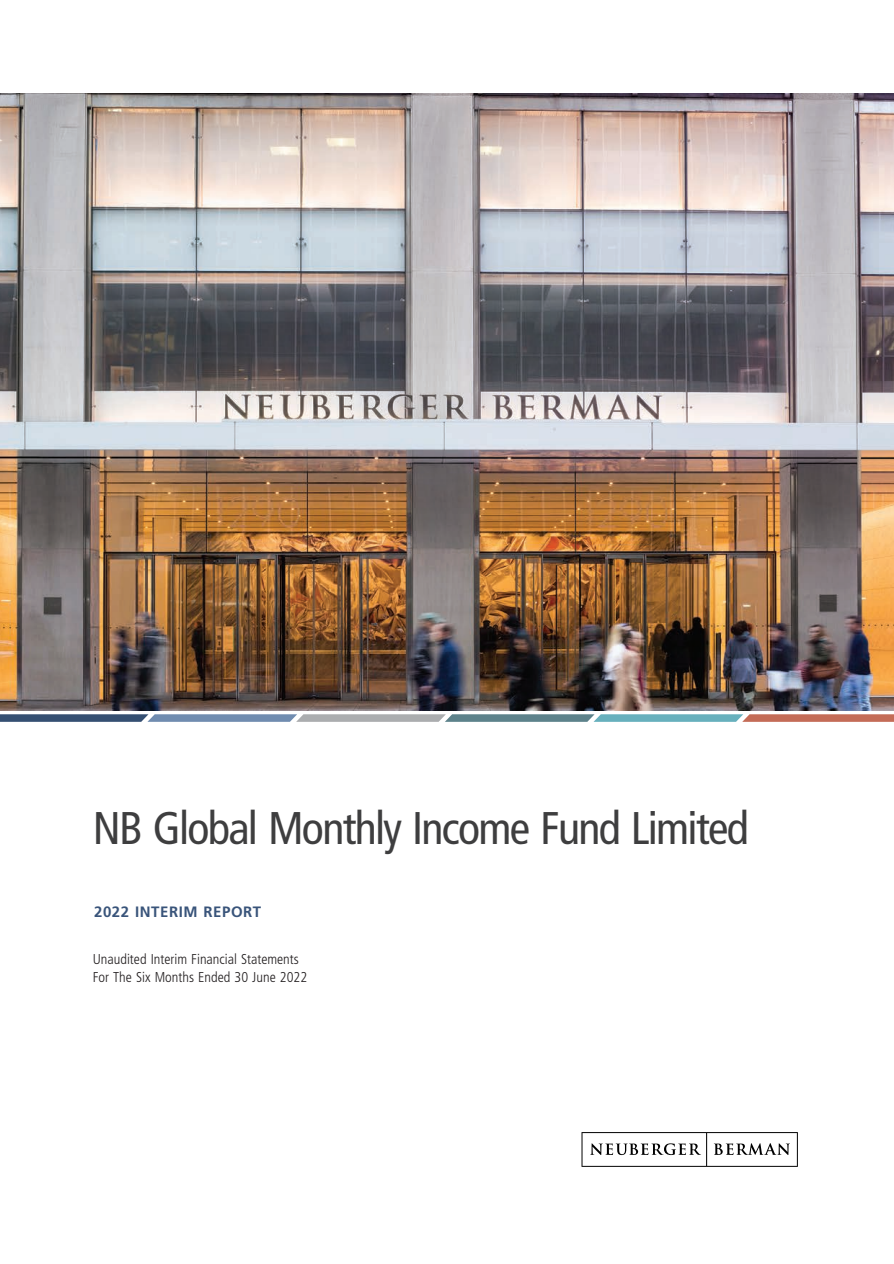
<style>
.page{position:relative;width:894px;height:1264px;background:#fff}
.page>*{position:absolute;margin:0;border:0;box-sizing:border-box;transform-origin:0 0}
.t1{font:condensed 45.75px "Frutiger LT Std";letter-spacing:-.035em;color:#3e3e3f}
.t2{font:700 15px "Frutiger LT Std";letter-spacing:.035em;color:#39547a}
.t3{font:300 condensed 14.25px/18px "Frutiger LT Std";color:#231f20}
</style>
<div class="page">
<img style="left:0;top:93px;width:894px;height:617px">
<svg style="left:0;top:714px;width:894px;height:7px;background:#838e9a"></svg>
<svg style="left:581px;top:1132px;width:217px;height:34px"></svg>
<h1 class="t1" style="left:93px;top:801px;width:657px">NB Global Monthly Income Fund Limited</h1>
<p class="t2" style="left:94px;top:902px;width:169px">2022 INTERIM REPORT</p>
<p class="t3" style="left:93px;top:949px;width:216px">Unaudited Interim Financial Statements<br>For The Six Months Ended 30 June 2022</p>
</div>
